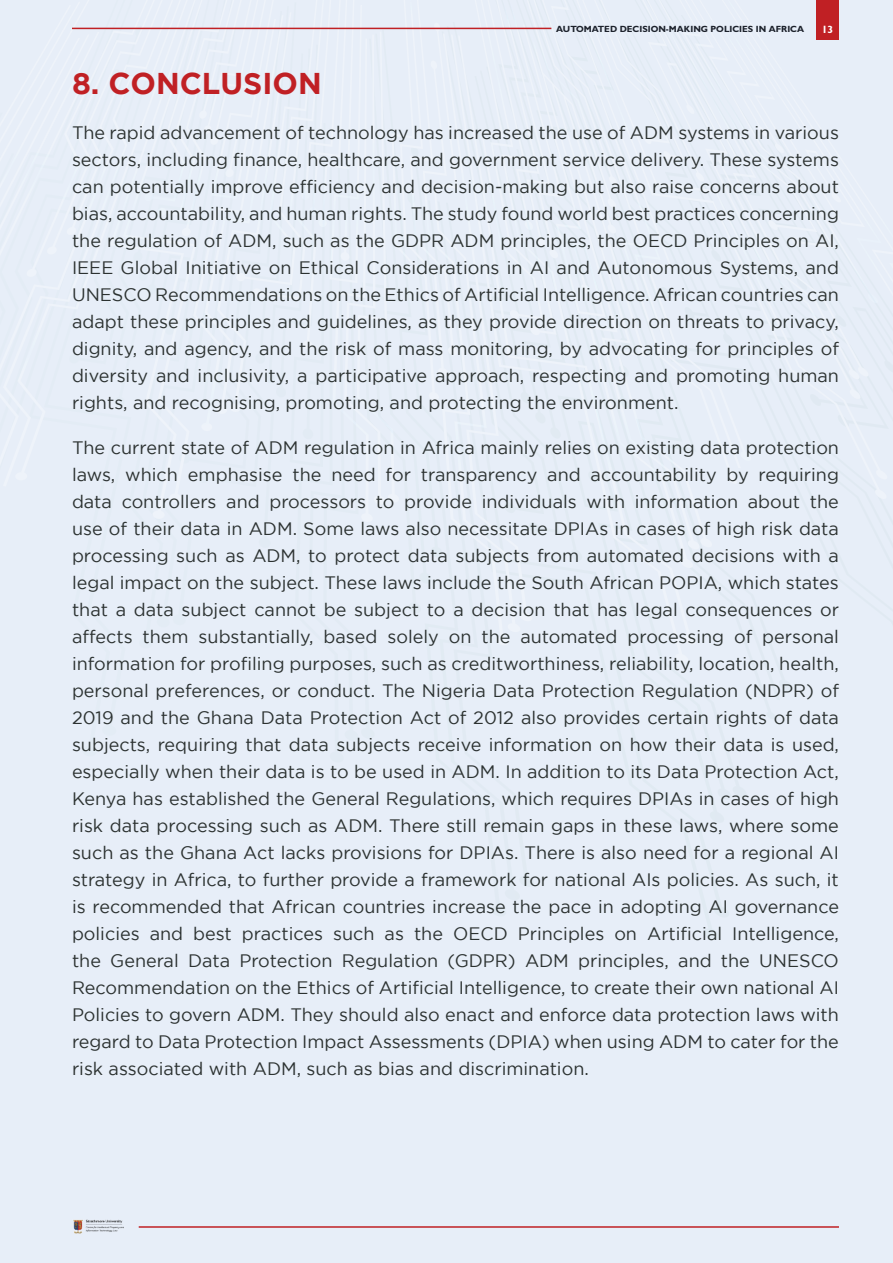
<style>
.page{position:relative;width:893px;height:1263px;background:#e7eef8}
.page>*{position:absolute;margin:0;border:0;box-sizing:border-box;transform-origin:0 0}
.t1{font:700 30px "Gotham";color:#c02024}
.t2{font:18px/27px "Gotham";color:#2c3231;text-align:justify}
.t3{font:700 10.5px "Gill Sans";color:#fff}
.t4{font:700 9px "Gill Sans";color:#1c212b}
</style>
<div class="page">
<hr style="left:139px;top:1226px;width:700px;height:2px;background:#c02024">
<img style="left:73px;top:1219px;width:50px;height:15px">
<div style="left:816px;top:0;width:23px;height:39px;background:#c02024"></div>
<hr style="left:72px;top:28px;width:479px;height:1px;background:#c02024">
<p class="t4" style="left:556px;top:23px;width:250px">AUTOMATED DECISION-MAKING POLICIES IN AFRICA</p>
<p class="t3" style="left:822px;top:23px;width:13px">13</p>
<h1 class="t1" style="left:72px;top:66px;width:251px">8. CONCLUSION</h1>
<p class="t2" style="left:72px;top:119px;width:768px">The rapid advancement of technology has increased the use of ADM systems in various sectors, including finance, healthcare, and government service delivery. These systems can potentially improve efficiency and decision-making but also raise concerns about bias, accountability, and human rights. The study found world best practices concerning the regulation of ADM, such as the GDPR ADM principles, the OECD Principles on AI, IEEE Global Initiative on Ethical Considerations in AI and Autonomous Systems, and UNESCO Recommendations on the Ethics of Artificial Intelligence. African countries can adapt these principles and guidelines, as they provide direction on threats to privacy, dignity, and agency, and the risk of mass monitoring, by advocating for principles of diversity and inclusivity, a participative approach, respecting and promoting human rights, and recognising, promoting, and protecting the environment.</p>
<p class="t2" style="left:72px;top:434px;width:768px">The current state of ADM regulation in Africa mainly relies on existing data protection laws, which emphasise the need for transparency and accountability by requiring data controllers and processors to provide individuals with information about the use of their data in ADM. Some laws also necessitate DPIAs in cases of high risk data processing such as ADM, to protect data subjects from automated decisions with a legal impact on the subject. These laws include the South African POPIA, which states that a data subject cannot be subject to a decision that has legal consequences or affects them substantially, based solely on the automated processing of personal information for profiling purposes, such as creditworthiness, reliability, location, health, personal preferences, or conduct. The Nigeria Data Protection Regulation (NDPR) of 2019 and the Ghana Data Protection Act of 2012 also provides certain rights of data subjects, requiring that data subjects receive information on how their data is used, especially when their data is to be used in ADM. In addition to its Data Protection Act, Kenya has established the General Regulations, which requires DPIAs in cases of high risk data processing such as ADM. There still remain gaps in these laws, where some such as the Ghana Act lacks provisions for DPIAs. There is also need for a regional AI strategy in Africa, to further provide a framework for national AIs policies. As such, it is recommended that African countries increase the pace in adopting AI governance policies and best practices such as the OECD Principles on Artificial Intelligence, the General Data Protection Regulation (GDPR) ADM principles, and the UNESCO Recommendation on the Ethics of Artificial Intelligence, to create their own national AI Policies to govern ADM. They should also enact and enforce data protection laws with regard to Data Protection Impact Assessments (DPIA) when using ADM to cater for the risk associated with ADM, such as bias and discrimination.</p>
</div>
